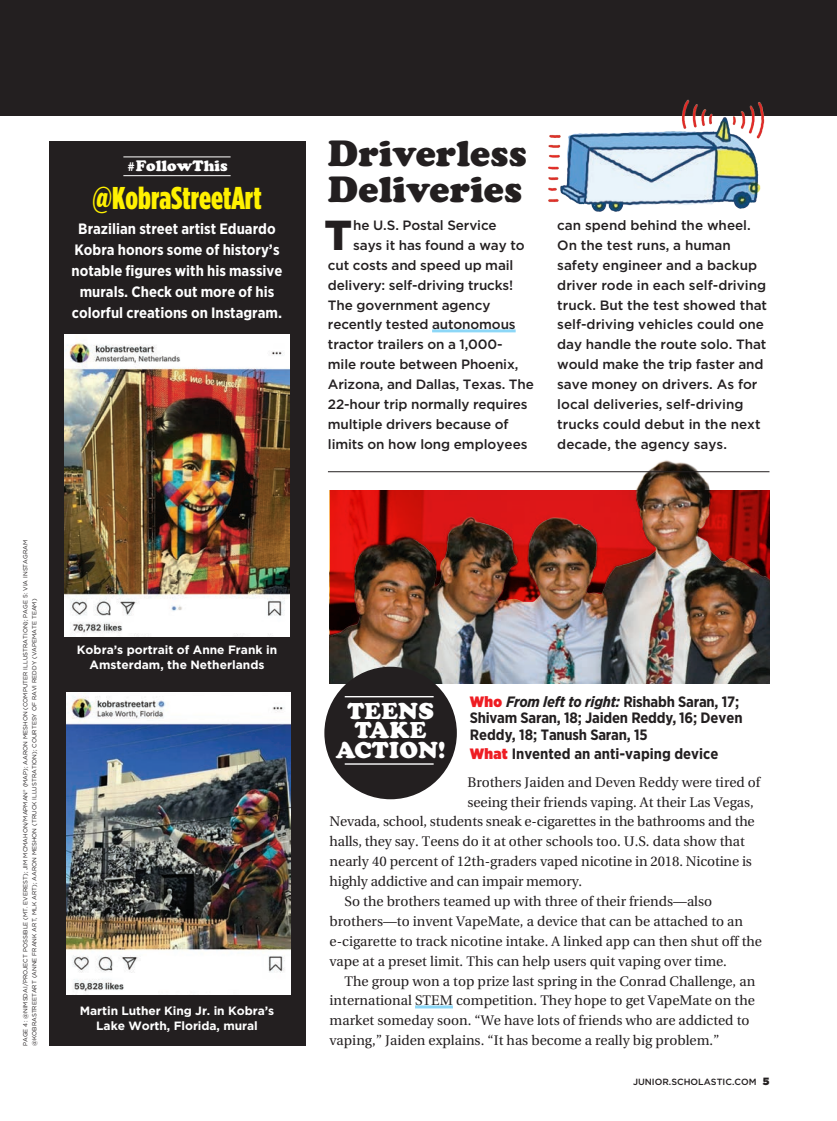
<style>
.page{position:relative;width:837px;height:1121px;background:#fff}
.page>*{position:absolute;margin:0;border:0;box-sizing:border-box;transform-origin:0 0}
.t1{font:900 41.85px "Gotham";color:#231f20}
.t2{font:36px/36px "Cooper Black Std";letter-spacing:.01em;color:#231f20}
.t3{font:900 31.5px "Gotham Condensed";color:#fff101}
.t4{font:22.8px/19.2px "Cooper Black Std";letter-spacing:.015em;color:#fff;text-align:center}
.t5{font:700 15px/21px "Gotham Narrow";color:#fff;text-align:center}
.t6{font:700 15px/16.5px "Gotham Narrow";letter-spacing:-.01em;color:#231f20}
.t7{font:15px "Cooper Black Std";color:#fff}
.t8{font:13.8px "Utopia";color:#231f20}
.t9{font:500 13.5px/19.8px "Gotham";letter-spacing:-.005em;color:#231f20}
.t10{font:700 12px/15px "Gotham";color:#fff;text-align:center}
.t11{font:500 9px "Gotham";color:#231f20}
.t12{font:6px/9px "Gotham";color:#231f20}
.s1{font-weight:900;color:#ee1d23}
.s2{font-style:italic}
.s3{font-weight:900;font-size:10.5px}
</style>
<div class="page">
<img style="left:330px;top:460px;width:440px;height:223px">
<hr style="left:328px;top:471px;width:442px;height:1px;background:#231f20">
<div style="left:0;top:0;width:837px;height:116px;background:#231f20"></div>
<div style="left:49px;top:142px;width:256px;height:904px;background:#231f20"></div>
<img style="left:65px;top:335px;width:224px;height:301px">
<img style="left:67px;top:692px;width:224px;height:302px">
<hr style="left:123px;top:156px;width:108px;height:1px;background:#fff">
<hr style="left:123px;top:175px;width:108px;height:1px;background:#fff">
<hr style="left:432px;top:329px;width:84px;height:3px;background:#8dd7f7">
<img style="left:548px;top:99px;width:217px;height:113px">
<hr style="left:415px;top:1005px;width:38px;height:3px;background:#8dd7f7">
<div style="left:324px;top:666px;width:133px;height:133px;background:#231f20;border-radius:50%"></div>
<hr style="left:345px;top:696px;width:89px;height:1px;background:#fff">
<hr style="left:345px;top:763px;width:89px;height:1px;background:#fff">
<p class="t7" style="left:126px;top:156px;width:103px">#FollowThis</p>
<h3 class="t3" style="left:92px;top:179px;width:171px">@KobraStreetArt</h3>
<p class="t5" style="left:72px;top:218px;width:212px">Brazilian street artist Eduardo<br>Kobra honors some of history’s notable figures with his massive murals. Check out more of his colorful creations on Instagram.</p>
<p class="t12" style="left:21px;top:1046px;width:507px;rotate:-90deg">PAGE 4: @NIMSDAI/PROJECT POSSIBLE (MT. EVEREST); JIM MCMAHON/MAPMAN® (MAP); AARON MESHON (COMPUTER ILLUSTRATION); PAGE 5: VIA INSTAGRAM @KOBRASTREETART (ANNE FRANK ART, MLK ART); AARON MESHON (TRUCK ILLUSTRATION); COURTESY OF RAVI REDDY (VAPEMATE TEAM)</p>
<p class="t10" style="left:77px;top:642px;width:202px">Kobra’s portrait of Anne Frank in<br>Amsterdam, the Netherlands</p>
<p class="t10" style="left:80px;top:1002px;width:196px">Martin Luther King Jr. in Kobra’s<br>Lake Worth, Florida, mural</p>
<h2 class="t2" style="left:328px;top:135px;width:200px">Driverless<br>Deliveries</h2>
<h1 class="t1" style="left:325px;top:206px;width:29px">T</h1>
<p class="t9" style="left:353px;top:215px;width:145px">he U.S. Postal Service</p>
<p class="t9" style="left:353px;top:235px;width:173px">says it has found a way to</p>
<p class="t9" style="left:328px;top:255px;width:187px">cut costs and speed up mail</p>
<p class="t9" style="left:328px;top:275px;width:187px">delivery: self-driving trucks!</p>
<p class="t9" style="left:328px;top:295px;width:164px">The government agency</p>
<p class="t9" style="left:328px;top:314px;width:189px">recently tested autonomous</p>
<p class="t9" style="left:328px;top:334px;width:176px">tractor trailers on a 1,000-</p>
<p class="t9" style="left:328px;top:354px;width:192px">mile route between Phoenix,</p>
<p class="t9" style="left:328px;top:374px;width:207px">Arizona, and Dallas, Texas. The</p>
<p class="t9" style="left:328px;top:394px;width:201px">22-hour trip normally requires</p>
<p class="t9" style="left:328px;top:414px;width:182px">multiple drivers because of</p>
<p class="t9" style="left:328px;top:434px;width:201px">limits on how long employees</p>
<p class="t9" style="left:557px;top:215px;width:211px">can spend behind the wheel.<br>On the test runs, a human safety engineer and a backup driver rode in each self-driving truck. But the test showed that self-driving vehicles could one day handle the route solo. That would make the trip faster and save money on drivers. As for local deliveries, self-driving trucks could debut in the next decade, the agency says.</p>
<h3 class="t4" style="left:336px;top:701px;width:111px">TEENS<br>TAKE<br>ACTION!</h3>
<p class="t6" style="left:470px;top:693px;width:274px"><span class="s1">Who</span> <span class="s2">From left to right:</span> Rishabh Saran, 17;<br>Shivam Saran, 18; Jaiden Reddy, 16; Deven<br>Reddy, 18; Tanush Saran, 15</p>
<p class="t6" style="left:470px;top:745px;width:250px"><span class="s1">What</span> Invented an anti-vaping device</p>
<p class="t8" style="left:467px;top:774px;width:295px">Brothers Jaiden and Deven Reddy were tired of</p>
<p class="t8" style="left:467px;top:794px;width:288px">seeing their friends vaping. At their Las Vegas,</p>
<p class="t8" style="left:330px;top:814px;width:427px">Nevada, school, students sneak e-cigarettes in the bathrooms and the</p>
<p class="t8" style="left:330px;top:834px;width:417px">halls, they say. Teens do it at other schools too. U.S. data show that</p>
<p class="t8" style="left:330px;top:854px;width:424px">nearly 40 percent of 12th-graders vaped nicotine in 2018. Nicotine is</p>
<p class="t8" style="left:330px;top:873px;width:254px">highly addictive and can impair memory.</p>
<p class="t8" style="left:345px;top:893px;width:369px">So the brothers teamed up with three of their friends—also</p>
<p class="t8" style="left:330px;top:913px;width:415px">brothers—to invent VapeMate, a device that can be attached to an</p>
<p class="t8" style="left:330px;top:933px;width:434px">e-cigarette to track nicotine intake. A linked app can then shut off the</p>
<p class="t8" style="left:330px;top:953px;width:399px">vape at a preset limit. This can help users quit vaping over time.</p>
<p class="t8" style="left:345px;top:973px;width:412px">The group won a top prize last spring in the Conrad Challenge, an</p>
<p class="t8" style="left:330px;top:993px;width:427px">international STEM competition. They hope to get VapeMate on the</p>
<p class="t8" style="left:330px;top:1013px;width:421px">market someday soon. “We have lots of friends who are addicted to</p>
<p class="t8" style="left:330px;top:1032px;width:391px">vaping,” Jaiden explains. “It has become a really big problem.”</p>
<p class="t11" style="left:633px;top:1075px;width:138px">JUNIOR.SCHOLASTIC.COM <span class="s3">5</span></p>
</div>
